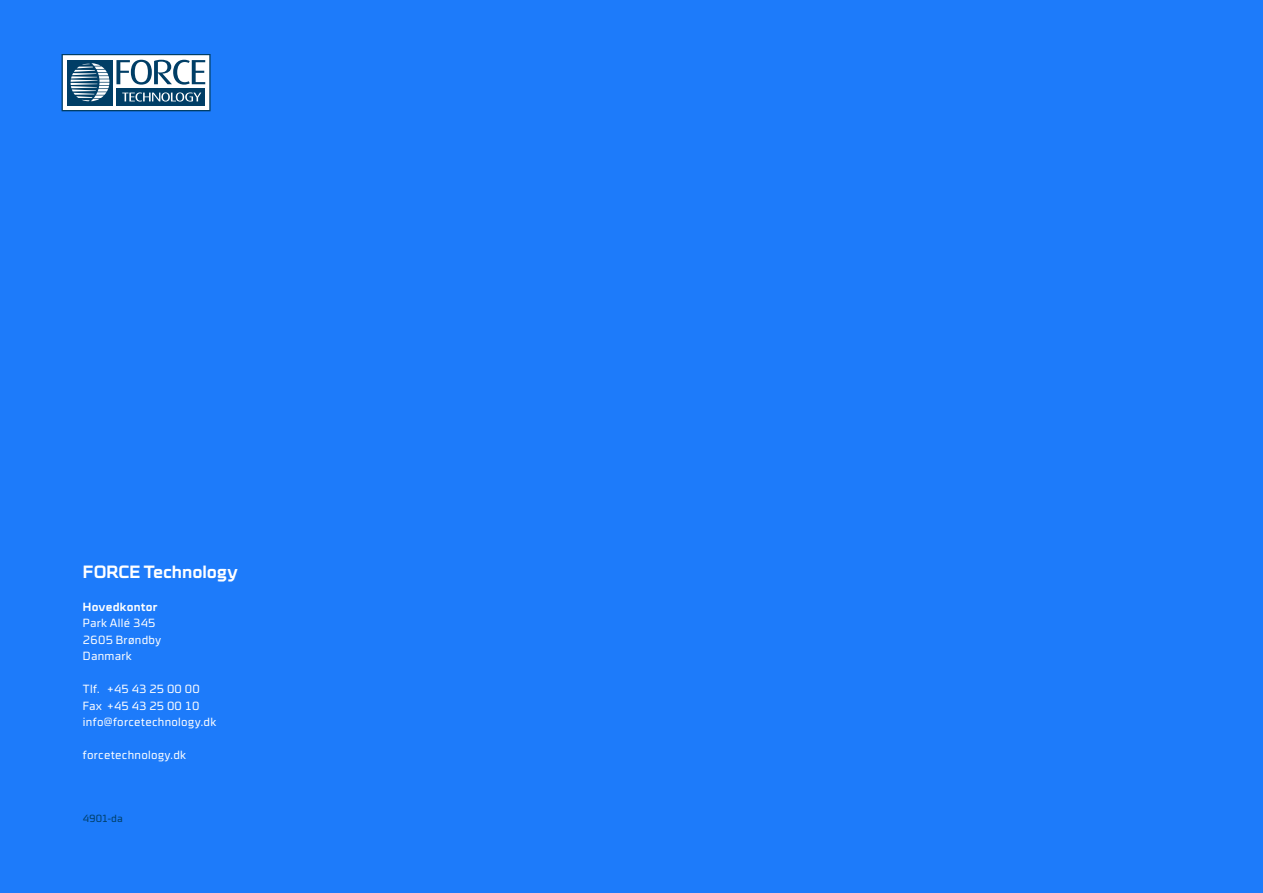
<style>
.page{position:relative;width:1263px;height:893px;background:#1d7bfa}
.page>*{position:absolute;margin:0;border:0;box-sizing:border-box;transform-origin:0 0}
.t1{font:700 18px "Cube OT";letter-spacing:-.005em;color:#fff}
.t2{font:300 condensed 12px/16.5px "Cube OT";letter-spacing:.02em;color:#fff}
.t3{font:700 12px "Cube OT";letter-spacing:.025em;color:#fff}
.t4{font:300 condensed 10.5px "Cube OT";letter-spacing:-.005em;color:#003e66}
</style>
<div class="page">
<svg style="left:62px;top:54px;width:148px;height:57px;background:#809eb2"></svg>
<h1 class="t1" style="left:83px;top:561px;width:156px">FORCE Technology</h1>
<p class="t3" style="left:83px;top:599px;width:76px">Hovedkontor</p>
<p class="t2" style="left:83px;top:615px;width:80px">Park Allé 345<br>2605 Brøndby<br>Danmark</p>
<p class="t2" style="left:83px;top:681px;width:135px">Tlf. +45 43 25 00 00<br>Fax +45 43 25 00 10 info@forcetechnology.dk</p>
<p class="t2" style="left:83px;top:747px;width:105px">forcetechnology.dk</p>
<p class="t4" style="left:83px;top:812px;width:41px">4901-da</p>
</div>
